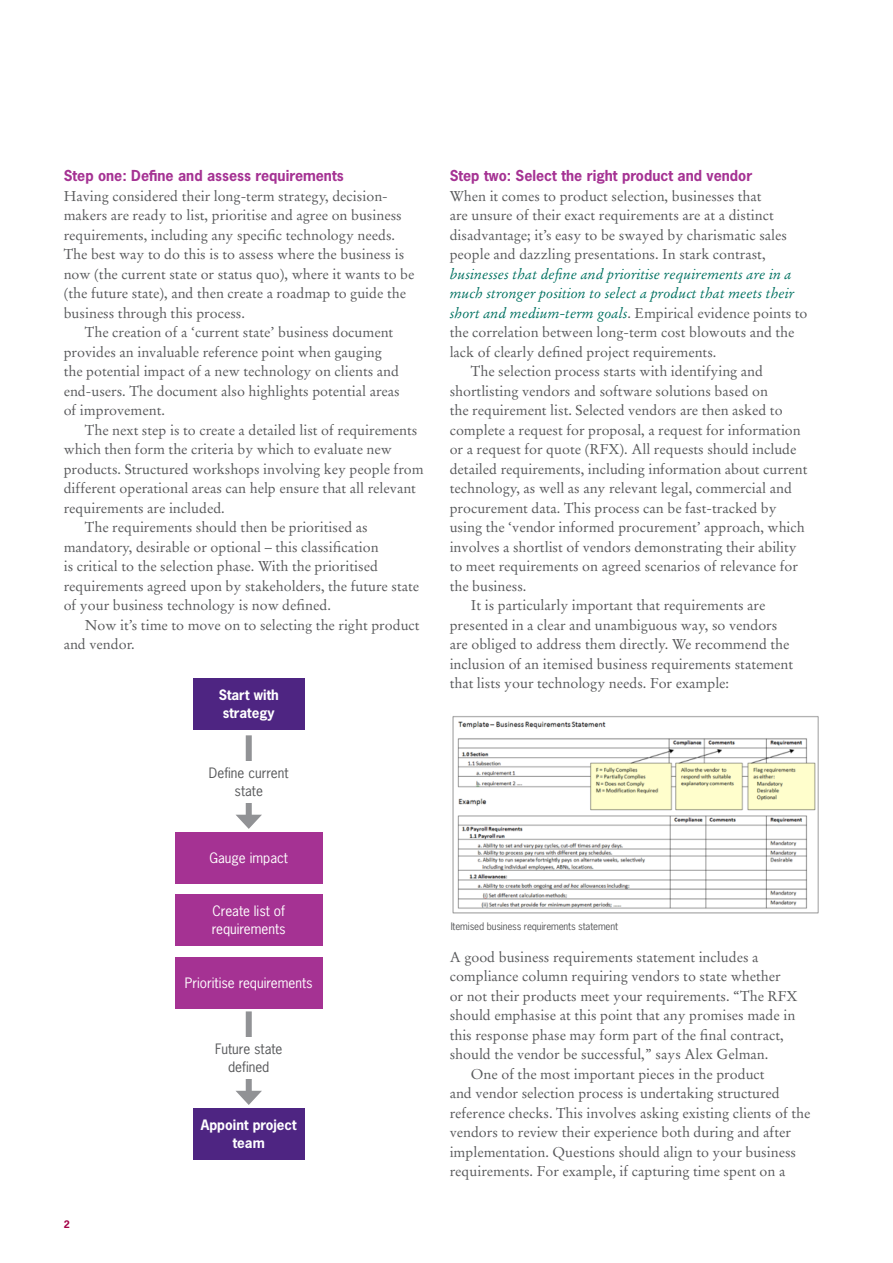
<style>
.page{position:relative;width:893px;height:1263px;background:#fff}
.page>*{position:absolute;margin:0;border:0;box-sizing:border-box;transform-origin:0 0}
.C_Body_copy_Indent{font:14.25px/19.5px "Stempel Garamond LT Std";color:#57585a}
.C_Body_copy{font:14.25px/19.5px "Stempel Garamond LT Std";color:#57585a}
.B_Body_heading{font:700 14.25px "News Gothic Std";color:#a53293}
.FAST_FACTS_text{font:13.5px/18px "News Gothic Std";color:#fff}
.FAST_FACTS_text-2{font:13.5px/18px "News Gothic Std";color:#57585a;text-align:center}
.FAST_FACTS_text-3{font:700 13.5px/18px "News Gothic Std";color:#fff;text-align:center}
.H_Small_copy{font:9.75px "News Gothic Std";letter-spacing:-.015em;color:#57585a}
.Q_Page_number{font:700 9.75px "News Gothic Std";color:#a30146}
.s1{font-style:italic;color:#007161}
</style>
<div class="page">
<div style="left:193px;top:679px;width:111px;height:51px;background:#4e2582"></div>
<div style="left:193px;top:1108px;width:111px;height:51px;background:#4e2582"></div>
<div style="left:175px;top:832px;width:147px;height:51px;background:#a53293"></div>
<div style="left:175px;top:895px;width:147px;height:51px;background:#a53293"></div>
<div style="left:175px;top:957px;width:147px;height:51px;background:#a53293"></div>
<img style="left:452px;top:716px;width:367px;height:198px">
<div style="left:246px;top:1011px;width:6px;height:85px;background:#919295"></div>
<svg style="left:236px;top:1091px;width:26px;height:14px"></svg>
<div style="left:208px;top:1037px;width:82px;height:42px;background:#fff"></div>
<div style="left:246px;top:735px;width:6px;height:85px;background:#919295"></div>
<svg style="left:236px;top:815px;width:26px;height:14px"></svg>
<div style="left:201px;top:761px;width:96px;height:42px;background:#fff"></div>
<p class="B_Body_heading" style="left:64px;top:166px;width:281px">Step one: Define and assess requirements</p>
<p class="C_Body_copy" style="left:64px;top:186px;width:352px">Having considered their long-term strategy, decision&shy;makers are ready to list, prioritise and agree on business requirements, including any specific technology needs.<br>The best way to do this is to assess where the business is now (the current state or status quo), where it wants to be (the future state), and then create a roadmap to guide the business through this process.</p>
<p class="C_Body_copy_Indent" style="left:64px;top:323px;width:338px;text-indent:21px">The creation of a ‘current state’ business document provides an invaluable reference point when gauging the potential impact of a new technology on clients and end-users. The document also highlights potential areas of improvement.</p>
<p class="C_Body_copy_Indent" style="left:64px;top:420px;width:361px;text-indent:21px">The next step is to create a detailed list of requirements which then form the criteria by which to evaluate new products. Structured workshops involving key people from different operational areas can help ensure that all relevant requirements are included.</p>
<p class="C_Body_copy_Indent" style="left:64px;top:518px;width:357px;text-indent:21px">The requirements should then be prioritised as mandatory, desirable or optional – this classification<br>is critical to the selection phase. With the prioritised requirements agreed upon by stakeholders, the future state of your business technology is now defined.</p>
<p class="C_Body_copy_Indent" style="left:64px;top:615px;width:357px;text-indent:21px">Now it’s time to move on to selecting the right product and vendor.</p>
<p class="FAST_FACTS_text-3" style="left:219px;top:686px;width:62px">Start with strategy</p>
<p class="FAST_FACTS_text-2" style="left:209px;top:764px;width:81px">Define current state</p>
<p class="FAST_FACTS_text" style="left:209px;top:849px;width:80px">Gauge impact</p>
<p class="FAST_FACTS_text" style="left:212px;top:902px;width:75px">Create list of requirements</p>
<p class="FAST_FACTS_text" style="left:185px;top:974px;width:129px">Prioritise requirements</p>
<p class="FAST_FACTS_text-2" style="left:215px;top:1040px;width:69px">Future state defined</p>
<p class="Q_Page_number" style="left:64px;top:1218px;width:8px">2</p>
<p class="FAST_FACTS_text-3" style="left:201px;top:1116px;width:97px">Appoint project team</p>
<p class="B_Body_heading" style="left:450px;top:166px;width:304px">Step two: Select the right product and vendor</p>
<p class="C_Body_copy" style="left:450px;top:186px;width:359px">When it comes to product selection, businesses that<br>are unsure of their exact requirements are at a distinct disadvantage; it’s easy to be swayed by charismatic sales people and dazzling presentations. In stark contrast, <span class="s1">businesses that define and prioritise requirements are in a much stronger position to select a product that meets their short and medium-term goals</span>. Empirical evidence points to the correlation between long-term cost blowouts and the lack of clearly defined project requirements.</p>
<p class="C_Body_copy_Indent" style="left:450px;top:362px;width:359px;text-indent:21px">The selection process starts with identifying and shortlisting vendors and software solutions based on<br>the requirement list. Selected vendors are then asked to complete a request for proposal, a request for information or a request for quote (RFX). All requests should include detailed requirements, including information about current technology, as well as any relevant legal, commercial and procurement data. This process can be fast-tracked by using the ‘vendor informed procurement’ approach, which involves a shortlist of vendors demonstrating their ability to meet requirements on agreed scenarios of relevance for the business.</p>
<p class="C_Body_copy_Indent" style="left:450px;top:596px;width:345px;text-indent:21px">It is particularly important that requirements are presented in a clear and unambiguous way, so vendors are obliged to address them directly. We recommend the inclusion of an itemised business requirements statement that lists your technology needs. For example:</p>
<p class="H_Small_copy" style="left:451px;top:920px;width:169px">Itemised business requirements statement</p>
<p class="C_Body_copy" style="left:450px;top:947px;width:349px">A good business requirements statement includes a compliance column requiring vendors to state whether or not their products meet your requirements. “The RFX should emphasise at this point that any promises made in this response phase may form part of the final contract, should the vendor be successful,” says Alex Gelman.</p>
<p class="C_Body_copy_Indent" style="left:450px;top:1064px;width:362px;text-indent:21px">One of the most important pieces in the product<br>and vendor selection process is undertaking structured reference checks. This involves asking existing clients of the vendors to review their experience both during and after implementation. Questions should align to your business requirements. For example, if capturing time spent on a</p>
</div>
